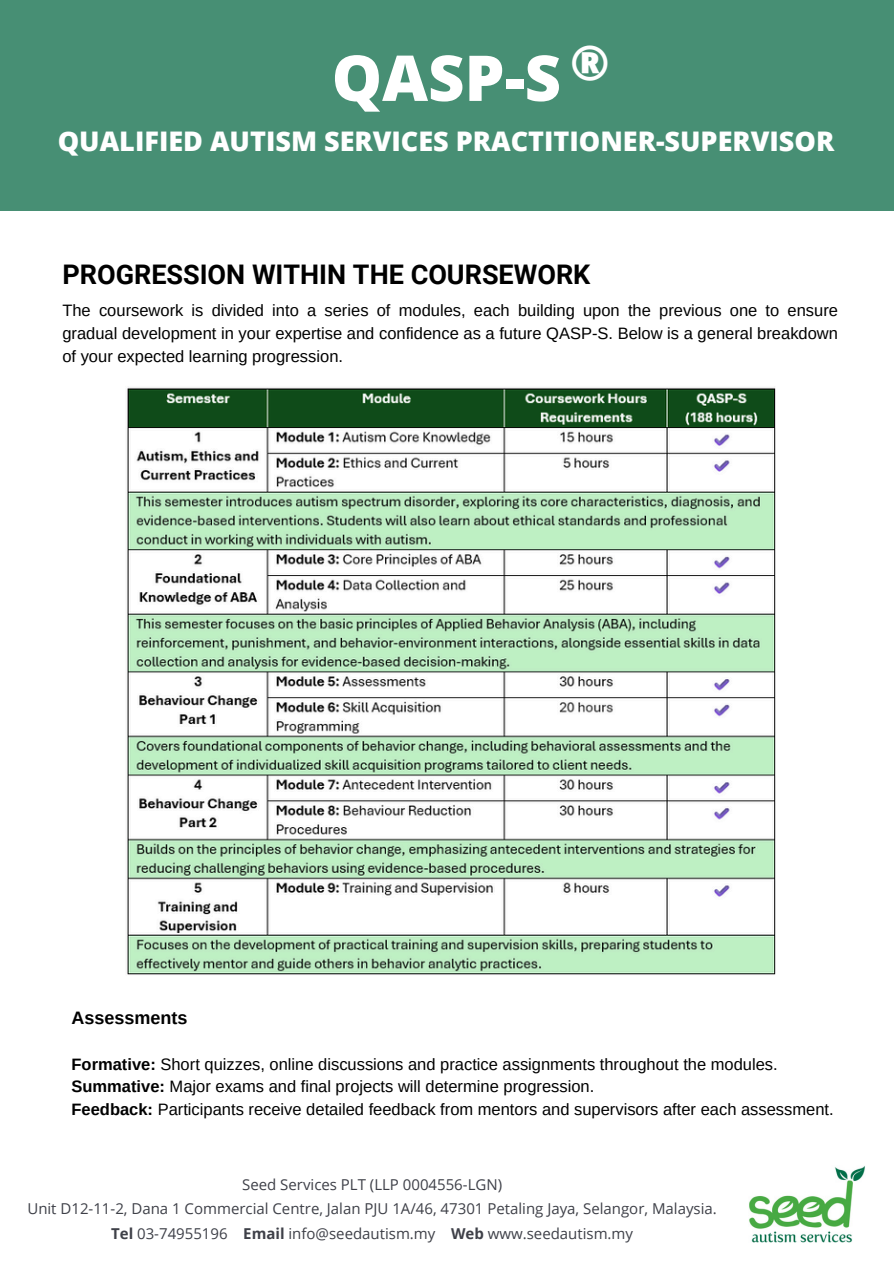
<style>
.page{position:relative;width:894px;height:1264px;background:#fff}
.page>*{position:absolute;margin:0;border:0;box-sizing:border-box;transform-origin:0 0}
.t1{font:800 63.15px "Open Sans";color:#fff}
.t2{font:800 48px "Open Sans";color:#fff}
.t3{font:800 27px "Open Sans";color:#fff}
.t4{font:700 27px "Roboto";color:#000}
.t5{font:700 18px "Arimo";color:#000}
.t6{font:16.5px/22.5px "Arimo";color:#000;text-align:justify}
.t7{font:15px "Open Sans";color:#3e4048}
.s1{font-weight:700}
</style>
<div class="page">
<div style="left:0;top:0;width:893px;height:211px;background:#478f74"></div>
<img style="left:749px;top:1166px;width:116px;height:76px">
<img style="left:127px;top:387px;width:648px;height:588px">
<h2 class="t1" style="left:331px;top:33px;width:231px">QASP-S</h2>
<h4 class="t2" style="left:570px;top:29px;width:41px">®</h4>
<p class="t3" style="left:58px;top:122px;width:777px">QUALIFIED AUTISM SERVICES PRACTITIONER-SUPERVISOR</p>
<h3 class="t4" style="left:62px;top:259px;width:529px">PROGRESSION WITHIN THE COURSEWORK</h3>
<h4 class="t6" style="left:62px;top:299px;width:777px">The coursework is divided into a series of modules, each building upon the previous one to ensure gradual development in your expertise and confidence as a future QASP-S. Below is a general breakdown of your expected learning progression.</h4>
<p class="t5" style="left:71px;top:1007px;width:118px">Assessments</p>
<p class="t6" style="left:71px;top:1052px;width:763px;text-align:left"><span class="s1">Formative:</span> Short quizzes, online discussions and practice assignments throughout the modules.<br><span class="s1">Summative:</span> Major exams and final projects will determine progression.<br><span class="s1">Feedback:</span> Participants receive detailed feedback from mentors and supervisors after each assessment.</p>
<p class="t7" style="left:242px;top:1173px;width:261px">Seed Services PLT (LLP 0004556-LGN)</p>
<h1 class="t7" style="left:27px;top:1198px;width:690px">Unit D12-11-2, Dana 1 Commercial Centre, Jalan PJU 1A/46, 47301 Petaling Jaya, Selangor, Malaysia.</h1>
<h2 class="t7" style="left:111px;top:1222px;width:523px"><span class="s1">Tel</span> 03-74955196 <span class="s1">Email</span> info@seedautism.my <span class="s1">Web</span> www.seedautism.my</h2>
</div>
